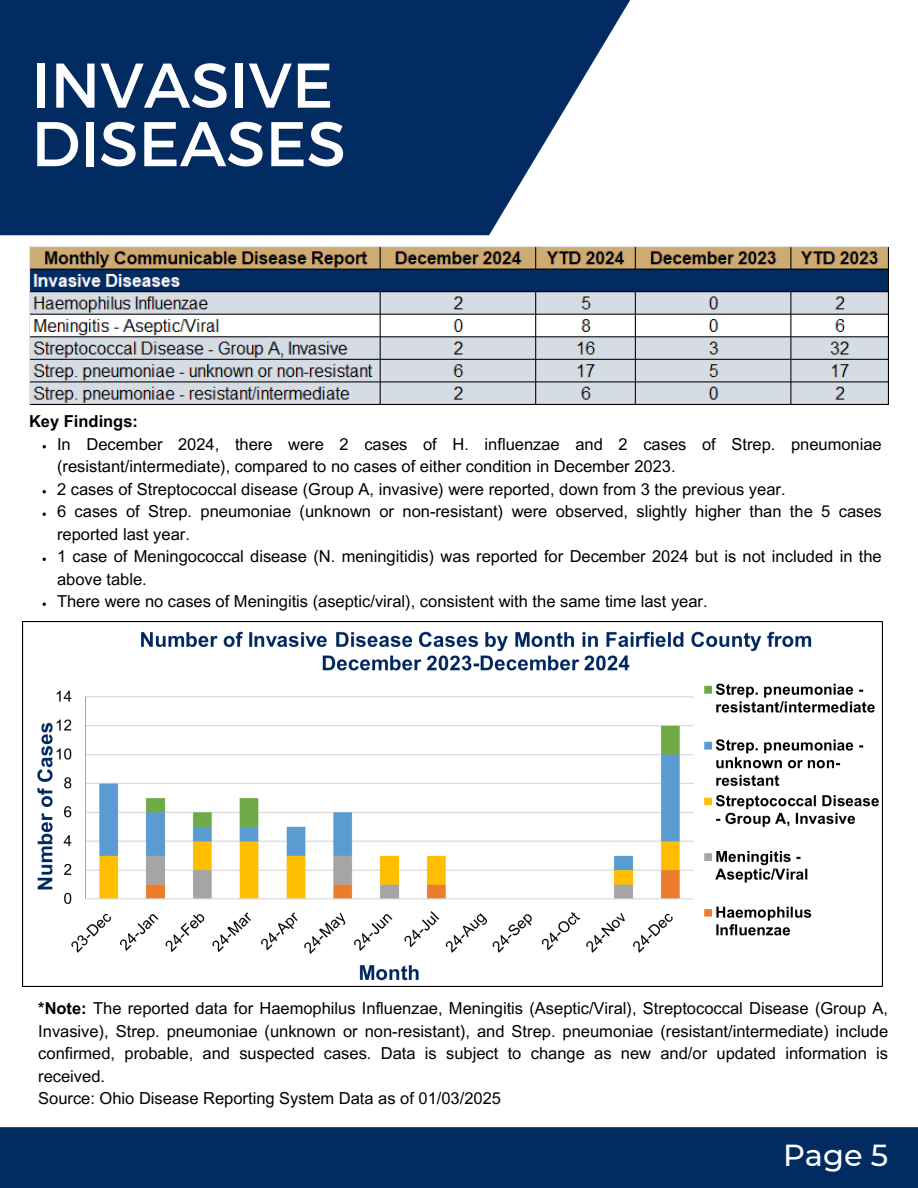
<style>
.page{position:relative;width:918px;height:1188px;background:#fff}
.page>*{position:absolute;margin:0;border:0;box-sizing:border-box;transform-origin:0 0}
.t1{font:63px "Montserrat";color:#fff}
.t2{font:500 30.3px "Montserrat";color:#fff}
.t3{font:16.5px/22.5px "Arial MT Pro";color:#000}
.t4{font:700 16.5px "Arial MT Pro";color:#000}
.s1{font-weight:700}
</style>
<div class="page">
<svg style="left:0;top:0;width:630px;height:235px;background:#1d4273"></svg>
<div style="left:0;top:1127px;width:918px;height:61px;background:#022b62"></div>
<img style="left:29px;top:246px;width:860px;height:159px">
<img style="left:23px;top:621px;width:859px;height:366px">
<p class="t1" style="left:31px;top:44px;width:303px">INVASIVE</p>
<p class="t1" style="left:31px;top:103px;width:316px">DISEASES</p>
<h1 class="t4" style="left:29px;top:415px;width:111px">Key Findings:</h1>
<h1 class="t3" style="left:57px;top:435px;width:826px">In December 2024, there were 2 cases of H. influenzae and 2 cases of Strep. pneumoniae (resistant/intermediate), compared to no cases of either condition in December 2023.</h1>
<p class="t3" style="left:57px;top:480px;width:730px">2 cases of Streptococcal disease (Group A, invasive) were reported, down from 3 the previous year.</p>
<h3 class="t3" style="left:57px;top:502px;width:826px">6 cases of Strep. pneumoniae (unknown or non-resistant) were observed, slightly higher than the 5 cases reported last year.</h3>
<p class="t3" style="left:57px;top:547px;width:826px">1 case of Meningococcal disease (N. meningitidis) was reported for December 2024 but is not included in the above table.</p>
<p class="t3" style="left:57px;top:592px;width:652px">There were no cases of Meningitis (aseptic/viral), consistent with the same time last year.</p>
<p class="t3" style="left:38px;top:999px;width:851px;text-align:justify"><span class="s1">*Note:</span> The reported data for Haemophilus Influenzae, Meningitis (Aseptic/Viral), Streptococcal Disease (Group A, Invasive), Strep. pneumoniae (unknown or non-resistant), and Strep. pneumoniae (resistant/intermediate) include confirmed, probable, and suspected cases. Data is subject to change as new and/or updated information is received.</p>
<p class="t3" style="left:38px;top:1089px;width:464px">Source: Ohio Disease Reporting System Data as of 01/03/2025</p>
<p class="t2" style="left:783px;top:1137px;width:107px">Page 5</p>
</div>
